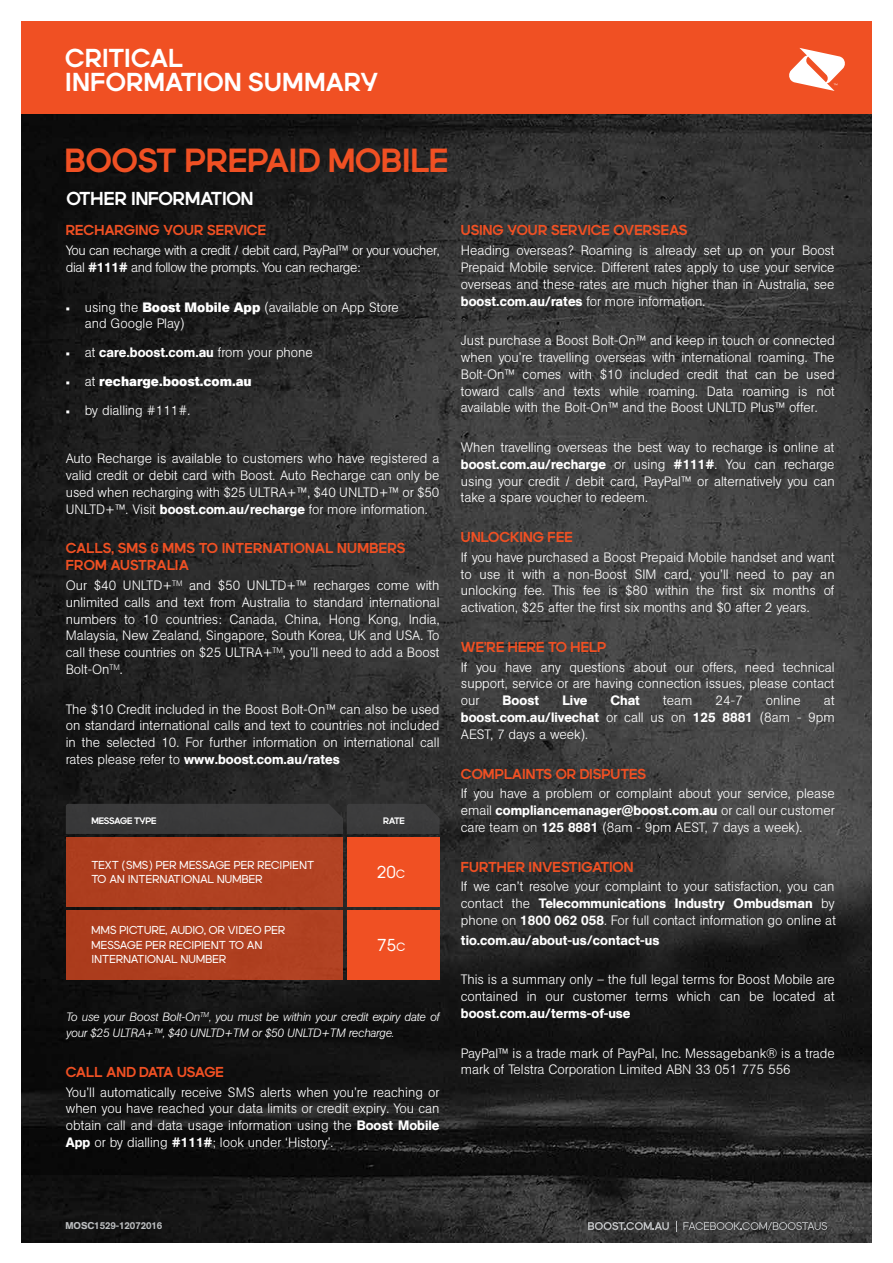
<style>
.page{position:relative;width:893px;height:1263px;background:#fff}
.page>*{position:absolute;margin:0;border:0;box-sizing:border-box;transform-origin:0 0}
.t1{font:34.8px "Boost Neo Grotesk Bold";color:#f05023}
.t2{font:27px/24px "Boost Neo Grotesk Bold";letter-spacing:.005em;color:#fff}
.t3{font:19.5px "Boost Neo Grotesk Bold";letter-spacing:-.01em;color:#fff}
.t4{font:18px "Boost Neo Grotesk Regular";color:#fff}
.t5{font:15px/16.8px "Boost Neo Grotesk Bold";color:#f05023}
.t6{font:15px "Boost Neo Grotesk Bold";letter-spacing:-.02em;color:#f05023}
.t7{font:300 13.5px/16.8px "AG Book Pro";color:#fff;text-align:justify}
.t8{font:300 13.5px/16.8px "AG Book Pro";letter-spacing:-.025em;color:#fff}
.t9{font:500 13.5px "AG Book Pro";color:#fff}
.t10{font:700 13.5px "AG Book Pro";color:#fff}
.t11{font:12px/14.4px "Boost Neo Grotesk Regular";letter-spacing:.01em;color:#fff}
.t12{font:italic 300 12px/16.2px "AG Book Pro";letter-spacing:-.025em;color:#fff}
.t13{font:500 9.75px "AG Book Pro";letter-spacing:-.01em;color:#bcbec0}
.t14{font:9.75px "Boost Neo Grotesk Bold";letter-spacing:-.025em;color:#fff}
.s1{font-weight:500}
.s2{font-size:21px}
.s3{font-weight:700}
.s4{font-weight:300;font-size:21px}
.s5{font-weight:300}
.s6{font-size:12.6px}
</style>
<div class="page">
<img style="left:21px;top:114px;width:851px;height:1128px">
<div style="left:21px;top:21px;width:851px;height:93px;background:#f05023"></div>
<svg style="left:588px;top:1222px;width:81px;height:8px"></svg>
<svg style="left:683px;top:1222px;width:144px;height:8px"></svg>
<div style="left:66px;top:804px;width:374px;height:30px;background:#3a3a3b"></div>
<div style="left:66px;top:910px;width:276px;height:69px;background:#af3f20"></div>
<div style="left:66px;top:837px;width:276px;height:70px;background:#b04021"></div>
<div style="left:347px;top:910px;width:93px;height:69px;background:#f05023"></div>
<div style="left:347px;top:837px;width:93px;height:70px;background:#f05023"></div>
<svg style="left:789px;top:48px;width:56px;height:43px"></svg>
<h2 class="t2" style="left:65px;top:46px;width:315px">CRITICAL<br>INFORMATION SUMMARY</h2>
<h1 class="t1" style="left:65px;top:142px;width:385px">BOOST PREPAID MOBILE</h1>
<h3 class="t3" style="left:66px;top:188px;width:188px">OTHER INFORMATION</h3>
<p class="t5" style="left:66px;top:222px;width:202px">RECHARGING YOUR SERVICE</p>
<p class="t8" style="left:66px;top:242px;width:375px">You can recharge with a credit / debit card, PayPal™ or your voucher, dial <span class="s1">#111#</span> and follow the prompts. You can recharge:</p>
<p class="t7" style="left:85px;top:298px;width:316px;text-indent:-19px"><span class="s2">•</span> using the <span class="s3">Boost Mobile App</span> (available on App Store and Google Play)</p>
<p class="t9" style="left:66px;top:344px;width:249px"><span class="s4">•</span> <span class="s5">at</span> care.boost.com.au <span class="s5">from your phone</span></p>
<p class="t10" style="left:66px;top:373px;width:187px"><span class="s4">•</span> <span class="s5">at</span> recharge.boost.com.au</p>
<p class="t7" style="left:66px;top:401px;width:126px"><span class="s2">•</span> by dialling #111#.</p>
<p class="t7" style="left:66px;top:450px;width:375px">Auto Recharge is available to customers who have registered a valid credit or debit card with Boost. Auto Recharge can only be used when recharging with $25 ULTRA+™, $40 UNLTD+™ or $50<br>UNLTD+™. Visit <span class="s1">boost.com.au/recharge</span> for more information.</p>
<p class="t5" style="left:66px;top:540px;width:341px">CALLS, SMS &amp; MMS TO INTERNATIONAL NUMBERS<br>FROM AUSTRALIA</p>
<p class="t7" style="left:66px;top:577px;width:375px">Our $40 UNLTD+<sup>TM</sup> and $50 UNLTD+™ recharges come with unlimited calls and text from Australia to standard international numbers to 10 countries: Canada, China, Hong Kong, India, Malaysia, New Zealand, Singapore, South Korea, UK and USA. To call these countries on $25 ULTRA+<sup>TM</sup>, you’ll need to add a Boost Bolt-On<sup>TM</sup>.</p>
<p class="t7" style="left:66px;top:700px;width:375px">The $10 Credit included in the Boost Bolt-On™ can also be used on standard international calls and text to countries not included in the selected 10. For further information on international call rates please refer to <span class="s1">www.boost.com.au/rates</span></p>
<p class="t14" style="left:91px;top:816px;width:67px">MESSAGE TYPE</p>
<p class="t14" style="left:383px;top:816px;width:23px">RATE</p>
<p class="t11" style="left:91px;top:857px;width:224px">TEXT (SMS) PER MESSAGE PER RECIPIENT<br>TO AN INTERNATIONAL NUMBER</p>
<p class="t11" style="left:91px;top:923px;width:196px">MMS PICTURE, AUDIO, OR VIDEO PER<br>MESSAGE PER RECIPIENT TO AN<br>INTERNATIONAL NUMBER</p>
<h3 class="t4" style="left:377px;top:862px;width:30px">20<span class="s6">C</span></h3>
<h3 class="t4" style="left:378px;top:936px;width:29px">75<span class="s6">C</span></h3>
<p class="t12" style="left:66px;top:1008px;width:375px">To use your Boost Bolt-On<sup>TM</sup>, you must be within your credit expiry date of your $25 ULTRA+™, $40 UNLTD+TM or $50 UNLTD+TM recharge.</p>
<p class="t6" style="left:66px;top:1064px;width:160px">CALL AND DATA USAGE</p>
<p class="t7" style="left:66px;top:1083px;width:375px">You’ll automatically receive SMS alerts when you’re reaching or when you have reached your data limits or credit expiry. You can obtain call and data usage information using the <span class="s1">Boost Mobile App</span> or by dialling <span class="s1">#111#</span>; look under ‘History’.</p>
<p class="t5" style="left:461px;top:222px;width:228px">USING YOUR SERVICE OVERSEAS</p>
<p class="t7" style="left:461px;top:242px;width:375px">Heading overseas? Roaming is already set up on your Boost Prepaid Mobile service. Different rates apply to use your service overseas and these rates are much higher than in Australia, see <span class="s1">boost.com.au/rates</span> for more information.</p>
<p class="t7" style="left:461px;top:332px;width:375px">Just purchase a Boost Bolt-On™ and keep in touch or connected when you’re travelling overseas with international roaming. The Bolt-On™ comes with $10 included credit that can be used toward calls and texts while roaming. Data roaming is not available with the Bolt-On™ and the Boost UNLTD Plus™ offer.</p>
<p class="t7" style="left:461px;top:439px;width:375px">When travelling overseas the best way to recharge is online at <span class="s1">boost.com.au/recharge</span> or using <span class="s1">#111#</span>. You can recharge using your credit / debit card, PayPal™ or alternatively you can take a spare voucher to redeem.</p>
<p class="t5" style="left:461px;top:529px;width:113px">UNLOCKING FEE</p>
<p class="t7" style="left:461px;top:548px;width:375px">If you have purchased a Boost Prepaid Mobile handset and want to use it with a non-Boost SIM card, you’ll need to pay an unlocking fee. This fee is $80 within the first six months of activation, $25 after the first six months and $0 after 2 years.</p>
<p class="t5" style="left:461px;top:639px;width:147px">WE’RE HERE TO HELP</p>
<p class="t7" style="left:461px;top:658px;width:375px">If you have any questions about our offers, need technical support, service or are having connection issues, please contact our</p>
<p class="t9" style="left:503px;top:692px;width:38px">Boost</p>
<p class="t9" style="left:562px;top:692px;width:27px">Live</p>
<p class="t9" style="left:610px;top:692px;width:31px">Chat</p>
<p class="t7" style="left:663px;top:692px;width:31px">team</p>
<p class="t7" style="left:716px;top:692px;width:29px">24-7</p>
<p class="t7" style="left:766px;top:692px;width:36px">online</p>
<p class="t7" style="left:461px;top:692px;width:375px;text-indent:363px">at <span class="s1">boost.com.au/livechat</span> or call us on <span class="s1">125 8881</span> (8am - 9pm AEST, 7 days a week).</p>
<p class="t5" style="left:461px;top:765px;width:187px">COMPLAINTS OR DISPUTES</p>
<p class="t7" style="left:461px;top:785px;width:375px">If you have a problem or complaint about your service, please email <span class="s1">compliancemanager@boost.com.au</span> or call our customer care team on <span class="s1">125 8881</span> (8am - 9pm AEST, 7 days a week).</p>
<p class="t5" style="left:461px;top:858px;width:174px">FURTHER INVESTIGATION</p>
<p class="t7" style="left:461px;top:878px;width:377px">If we can’t resolve your complaint to your satisfaction, you can contact the <span class="s1">Telecommunications Industry Ombudsman</span> by phone on <span class="s1">1800 062 058</span>. For full contact information go online at</p>
<p class="t9" style="left:461px;top:931px;width:200px">tio.com.au/about-us/contact-us</p>
<p class="t7" style="left:461px;top:971px;width:375px">This is a summary only – the full legal terms for Boost Mobile are contained in our customer terms which can be located at</p>
<p class="t9" style="left:461px;top:1004px;width:171px">boost.com.au/terms-of-use</p>
<p class="t7" style="left:461px;top:1044px;width:375px">PayPal™ is a trade mark of PayPal, Inc. Messagebank® is a trade mark of Telstra Corporation Limited ABN 33 051 775 556</p>
<p class="t13" style="left:66px;top:1220px;width:98px">MOSC1529-12072016</p>
</div>
